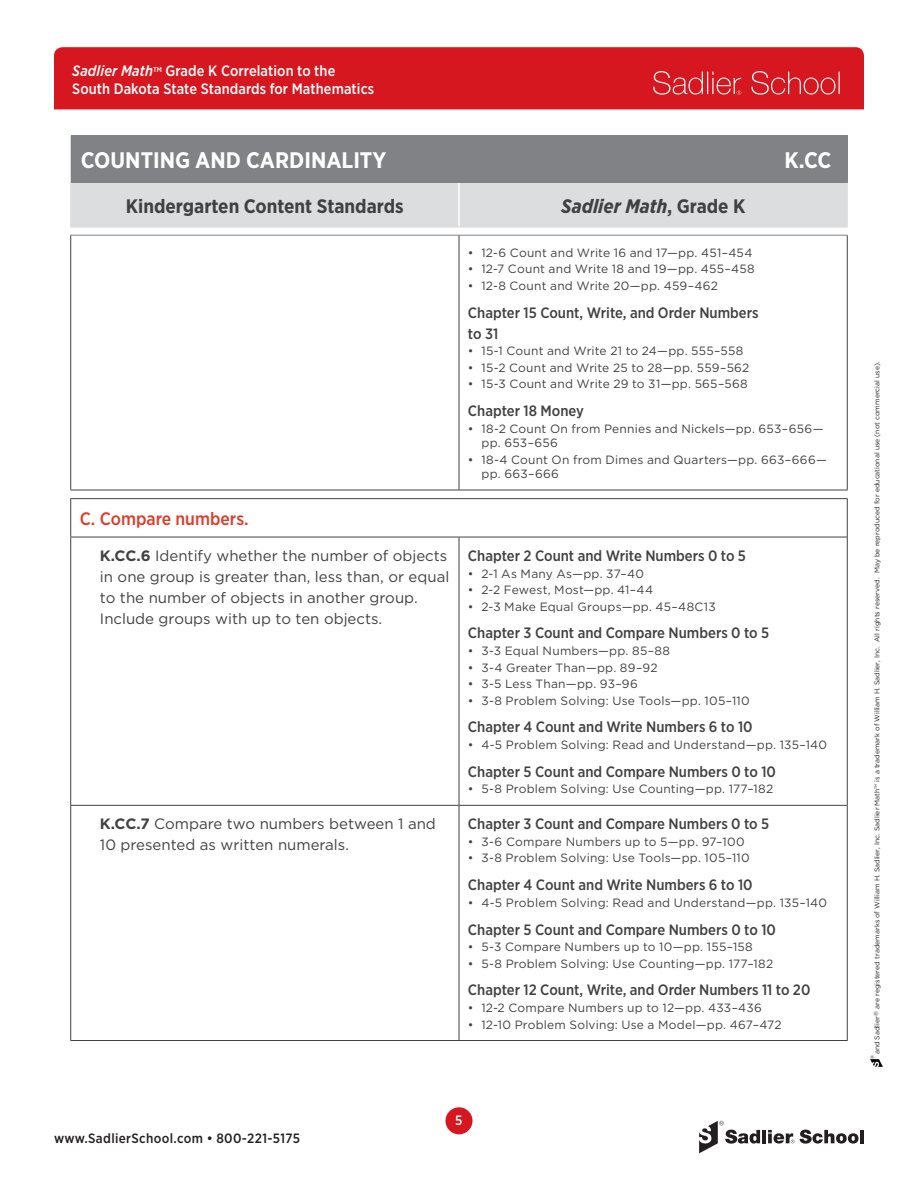
<style>
.page{position:relative;width:918px;height:1188px;background:#fff}
.page>*{position:absolute;margin:0;border:0;box-sizing:border-box;transform-origin:0 0}
.REAL_TITLES{font:700 22.5px "Gotham Narrow";color:#fff}
.Table_header{font:700 19.5px "Gotham Narrow";color:#414142}
.Table_header-2{font:italic 700 19.5px "Gotham Narrow";color:#414142}
.t1{font:500 18px "Gotham Narrow";color:#dc3c2b}
.Chapter_Head{font:500 15px/21px "Gotham Narrow";color:#414142}
.Standards{font:15px/21px "Gotham";color:#414142}
.t2{font:500 15px/18px "Gotham Narrow";letter-spacing:.005em;color:#fff}
.t3{font:500 13.5px "Gotham Narrow";letter-spacing:.025em;color:#231f20}
.t4{font:500 13.5px "Gotham Narrow";color:#fff}
.t5{font:12px/14.4px "Gotham";letter-spacing:.02em;color:#414142}
.t6{font:6.9px "Gotham";color:#231f20}
.t7{font:4.8px "Gotham";color:#231f20}
.s1{font-style:italic}
.s2{font-style:normal}
.s3{font-weight:700}
</style>
<div class="page">
<div style="left:446px;top:1107px;width:27px;height:27px;background:#d7171f;border-radius:50%"></div>
<div style="left:54px;top:47px;width:810px;height:62px;background:#d7171f"></div>
<svg style="left:653px;top:71px;width:88px;height:24px;background:#dd3f45"></svg>
<svg style="left:751px;top:71px;width:89px;height:24px;background:#dc3940"></svg>
<svg style="left:871px;top:1059px;width:12px;height:7px"></svg>
<svg style="left:699px;top:1121px;width:61px;height:32px"></svg>
<hr style="left:762px;top:1130px;width:4px;height:13px;background:#231f20">
<svg style="left:800px;top:1130px;width:59px;height:14px"></svg>
<hr style="left:860px;top:1130px;width:4px;height:13px;background:#231f20">
<svg style="left:768px;top:1130px;width:26px;height:14px"></svg>
<div style="left:71px;top:136px;width:776px;height:47px;background:#808285"></div>
<div style="left:71px;top:183px;width:776px;height:43px;background:#dcdddf"></div>
<hr style="left:70px;top:490px;width:389px;height:1px;background:#414142">
<hr style="left:70px;top:499px;width:1px;height:38px;background:#414142">
<hr style="left:847px;top:499px;width:1px;height:38px;background:#414142">
<hr style="left:70px;top:806px;width:1px;height:234px;background:#414142">
<hr style="left:459px;top:806px;width:1px;height:234px;background:#414142">
<hr style="left:847px;top:805px;width:1px;height:235px;background:#414142">
<hr style="left:70px;top:1040px;width:389px;height:1px;background:#414142">
<hr style="left:459px;top:1040px;width:389px;height:1px;background:#414142">
<hr style="left:70px;top:235px;width:389px;height:1px;background:#808285">
<hr style="left:459px;top:235px;width:389px;height:1px;background:#808285">
<hr style="left:70px;top:236px;width:1px;height:254px;background:#414142">
<hr style="left:70px;top:498px;width:389px;height:1px;background:#414142">
<hr style="left:459px;top:498px;width:389px;height:1px;background:#414142">
<hr style="left:459px;top:236px;width:1px;height:254px;background:#414142">
<hr style="left:847px;top:236px;width:1px;height:254px;background:#414142">
<hr style="left:459px;top:490px;width:389px;height:1px;background:#414142">
<hr style="left:459px;top:537px;width:388px;height:1px;background:#414142">
<hr style="left:459px;top:805px;width:388px;height:1px;background:#414142">
<hr style="left:459px;top:537px;width:1px;height:268px;background:#414142">
<hr style="left:847px;top:537px;width:1px;height:268px;background:#414142">
<hr style="left:70px;top:537px;width:389px;height:1px;background:#414142">
<hr style="left:70px;top:537px;width:1px;height:268px;background:#414142">
<hr style="left:70px;top:183px;width:1px;height:43px;background:#dcdddf">
<hr style="left:847px;top:183px;width:1px;height:43px;background:#dcdddf">
<hr style="left:70px;top:226px;width:389px;height:2px;background:#dcdddf">
<hr style="left:459px;top:226px;width:389px;height:2px;background:#dcdddf">
<hr style="left:458px;top:183px;width:2px;height:43px;background:#fff">
<hr style="left:70px;top:805px;width:389px;height:1px;background:#414142">
<p class="t2" style="left:72px;top:62px;width:304px"><span class="s1">Sadlier Math</span><sup>TM</sup> Grade K Correlation to the<br>South Dakota State Standards for Mathematics</p>
<p class="REAL_TITLES" style="left:81px;top:146px;width:307px">COUNTING AND CARDINALITY</p>
<p class="REAL_TITLES" style="left:784px;top:146px;width:48px">K.CC</p>
<p class="Table_header" style="left:126px;top:193px;width:279px">Kindergarten Content Standards</p>
<p class="Table_header-2" style="left:561px;top:193px;width:186px">Sadlier Math<span class="s2">, Grade K</span></p>
<p class="t5" style="left:468px;top:245px;width:286px">• 12-6 Count and Write 16 and 17—pp. 451–454</p>
<p class="t5" style="left:468px;top:262px;width:288px">• 12-7 Count and Write 18 and 19—pp. 455–458</p>
<p class="t5" style="left:468px;top:278px;width:251px">• 12-8 Count and Write 20—pp. 459–462</p>
<p class="Chapter_Head" style="left:468px;top:302px;width:292px">Chapter 15 Count, Write, and Order Numbers to 31</p>
<p class="t5" style="left:468px;top:344px;width:277px">• 15-1 Count and Write 21 to 24—pp. 555–558</p>
<p class="t5" style="left:468px;top:360px;width:283px">• 15-2 Count and Write 25 to 28—pp. 559–562</p>
<p class="t5" style="left:468px;top:377px;width:281px">• 15-3 Count and Write 29 to 31—pp. 565–568</p>
<p class="Chapter_Head" style="left:468px;top:400px;width:117px">Chapter 18 Money</p>
<p class="t5" style="left:481px;top:421px;width:343px;text-indent:-14px">• 18-2 Count On from Pennies and Nickels—pp. 653–656— pp. 653–656</p>
<p class="t5" style="left:481px;top:452px;width:347px;text-indent:-14px">• 18-4 Count On from Dimes and Quarters—pp. 663–666— pp. 663–666</p>
<p class="t1" style="left:80px;top:507px;width:170px">C. Compare numbers.</p>
<p class="Standards" style="left:100px;top:545px;width:351px"><span class="s3">K.CC.6</span> Identify whether the number of objects in one group is greater than, less than, or equal to the number of objects in another group.<br>Include groups with up to ten objects.</p>
<p class="Chapter_Head" style="left:468px;top:545px;width:280px">Chapter 2 Count and Write Numbers 0 to 5</p>
<p class="t5" style="left:468px;top:566px;width:178px">• 2-1 As Many As—pp. 37–40</p>
<p class="t5" style="left:468px;top:582px;width:187px">• 2-2 Fewest, Most—pp. 41–44</p>
<p class="t5" style="left:468px;top:599px;width:249px">• 2-3 Make Equal Groups—pp. 45–48C13</p>
<p class="Chapter_Head" style="left:468px;top:623px;width:303px">Chapter 3 Count and Compare Numbers 0 to 5</p>
<p class="t5" style="left:468px;top:643px;width:204px">• 3-3 Equal Numbers—pp. 85–88</p>
<p class="t5" style="left:468px;top:660px;width:191px">• 3-4 Greater Than—pp. 89–92</p>
<p class="t5" style="left:468px;top:676px;width:171px">• 3-5 Less Than—pp. 93–96</p>
<p class="t5" style="left:468px;top:693px;width:283px">• 3-8 Problem Solving: Use Tools—pp. 105–110</p>
<p class="Chapter_Head" style="left:468px;top:716px;width:286px">Chapter 4 Count and Write Numbers 6 to 10</p>
<p class="t5" style="left:468px;top:737px;width:361px">• 4-5 Problem Solving: Read and Understand—pp. 135–140</p>
<p class="Chapter_Head" style="left:468px;top:761px;width:309px">Chapter 5 Count and Compare Numbers 0 to 10</p>
<p class="t5" style="left:468px;top:782px;width:307px">• 5-8 Problem Solving: Use Counting—pp. 177–182</p>
<p class="Standards" style="left:100px;top:813px;width:337px"><span class="s3">K.CC.7</span> Compare two numbers between 1 and<br>10 presented as written numerals.</p>
<p class="Chapter_Head" style="left:468px;top:813px;width:303px">Chapter 3 Count and Compare Numbers 0 to 5</p>
<p class="t5" style="left:468px;top:834px;width:278px">• 3-6 Compare Numbers up to 5—pp. 97–100</p>
<p class="t5" style="left:468px;top:851px;width:283px">• 3-8 Problem Solving: Use Tools—pp. 105–110</p>
<p class="Chapter_Head" style="left:468px;top:874px;width:286px">Chapter 4 Count and Write Numbers 6 to 10</p>
<p class="t5" style="left:468px;top:895px;width:361px">• 4-5 Problem Solving: Read and Understand—pp. 135–140</p>
<p class="Chapter_Head" style="left:468px;top:919px;width:309px">Chapter 5 Count and Compare Numbers 0 to 10</p>
<p class="t5" style="left:468px;top:939px;width:286px">• 5-3 Compare Numbers up to 10—pp. 155–158</p>
<p class="t5" style="left:468px;top:956px;width:307px">• 5-8 Problem Solving: Use Counting—pp. 177–182</p>
<p class="Chapter_Head" style="left:468px;top:979px;width:344px">Chapter 12 Count, Write, and Order Numbers 11 to 20</p>
<p class="t5" style="left:468px;top:1000px;width:295px">• 12-2 Compare Numbers up to 12—pp. 433–436</p>
<p class="t5" style="left:468px;top:1017px;width:315px">• 12-10 Problem Solving: Use a Model—pp. 467–472</p>
<p class="t3" style="left:54px;top:1129px;width:248px">www.SadlierSchool.com • 800-221-5175</p>
<p class="t4" style="left:455px;top:1112px;width:9px">5</p>
<p class="t6" style="left:873px;top:1054px;width:694px;rotate:-90deg">and Sadlier<sup>®</sup> are registered trademarks of William H. Sadlier, Inc. Sadlier Math™ is a trademark of William H. Sadlier, Inc. All rights reserved. May be reproduced for educational use (not commercial use).</p>
<p class="t7" style="left:869px;top:1059px;width:6px;rotate:-90deg">®</p>
</div>
